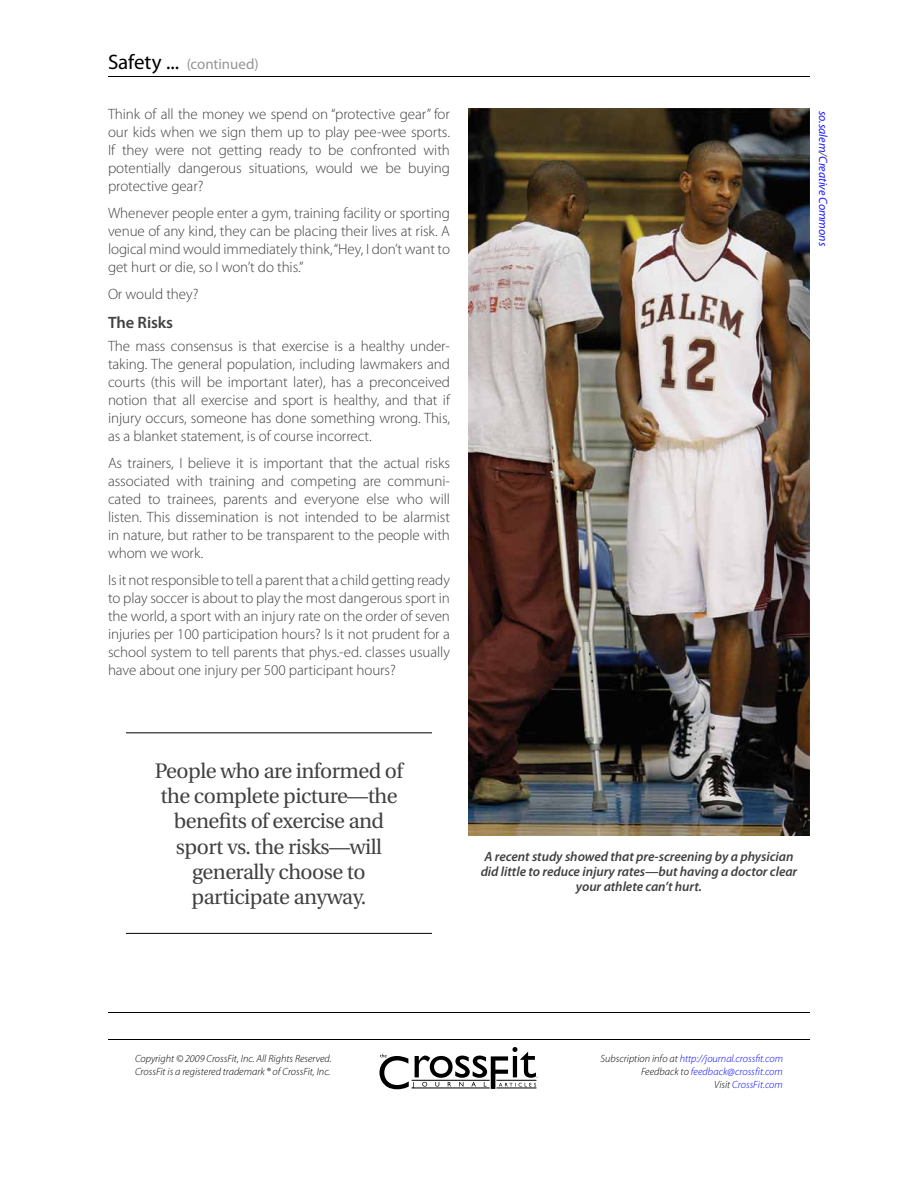
<style>
.page{position:relative;width:918px;height:1188px;background:#fff}
.page>*{position:absolute;margin:0;border:0;box-sizing:border-box;transform-origin:0 0}
.t1{font:21px/25.2px "Utopia";letter-spacing:-.025em;color:#414042;text-align:center}
.t2{font:600 16.5px "Myriad Pro";letter-spacing:-.005em;color:#414042}
.t3{font:300 15px/18px "Myriad Pro";letter-spacing:-.005em;color:#414042;text-align:justify}
.t4{font:15px "Myriad Pro";letter-spacing:-.005em;color:#939598}
.t5{font:italic 600 13.5px/15px "Myriad Pro";letter-spacing:-.005em;color:#414042;text-align:center}
.t6{font:italic 12px "Myriad Pro";letter-spacing:-.005em;color:#1a1aff}
.t7{font:italic 300 10.5px/12.6px "Myriad Pro";color:#00f;text-align:right}
.t8{font:italic 300 10.5px/12.6px "Myriad Pro";color:#000}
.s1{font-size:21px;color:#000}
.s2{color:#414042}
.s3{color:#000}
</style>
<div class="page">
<svg style="left:379px;top:1047px;width:159px;height:42px"></svg>
<hr style="left:108px;top:1012px;width:702px;height:1px;background:#000">
<hr style="left:108px;top:1039px;width:702px;height:1px;background:#000">
<hr style="left:108px;top:76px;width:702px;height:1px;background:#000">
<hr style="left:126px;top:732px;width:306px;height:1px;background:#000">
<hr style="left:126px;top:933px;width:306px;height:1px;background:#000">
<img style="left:468px;top:108px;width:342px;height:728px">
<p class="t4" style="left:108px;top:56px;width:152px"><span class="s1">Safety ...</span> (continued)</p>
<p class="t3" style="left:108px;top:106px;width:343px">Think of all the money we spend on “protective gear” for our kids when we sign them up to play pee-wee sports.<br>If they were not getting ready to be confronted with potentially dangerous situations, would we be buying protective gear?</p>
<p class="t3" style="left:108px;top:205px;width:344px">Whenever people enter a gym, training facility or sporting venue of any kind, they can be placing their lives at risk. A logical mind would immediately think, “Hey, I don’t want to get hurt or die, so I won’t do this.”</p>
<p class="t3" style="left:108px;top:286px;width:92px">Or would they?</p>
<p class="t2" style="left:108px;top:313px;width:67px">The Risks</p>
<p class="t3" style="left:108px;top:337px;width:344px">The mass consensus is that exercise is a healthy under&shy;taking. The general population, including lawmakers and courts (this will be important later), has a preconceived notion that all exercise and sport is healthy, and that if injury occurs, someone has done something wrong. This, as a blanket statement, is of course incorrect.</p>
<p class="t3" style="left:108px;top:454px;width:344px">As trainers, I believe it is important that the actual risks associated with training and competing are communi&shy;cated to trainees, parents and everyone else who will listen. This dissemination is not intended to be alarmist in nature, but rather to be transparent to the people with whom we work.</p>
<p class="t3" style="left:108px;top:571px;width:344px">Is it not responsible to tell a parent that a child getting ready to play soccer is about to play the most dangerous sport in the world, a sport with an injury rate on the order of seven injuries per 100 participation hours? Is it not prudent for a school system to tell parents that phys.-ed. classes usually have about one injury per 500 participant hours?</p>
<p class="t6" style="left:829px;top:111px;width:137px;rotate:90deg">so.salem<span class="s2">/</span>Creative Commons</p>
<h1 class="t1" style="left:155px;top:759px;width:250px">People who are informed of the complete picture—the benefits of exercise and sport vs. the risks—will generally choose to participate anyway.</h1>
<p class="t5" style="left:481px;top:849px;width:318px">A recent study showed that pre-screening by a physician did little to reduce injury rates—but having a doctor clear your athlete can’t hurt.</p>
<p class="t8" style="left:135px;top:1053px;width:198px">Copyright © 2009 CrossFit, Inc. All Rights Reserved.<br>CrossFit is a registered trademark ® of CrossFit, Inc.</p>
<p class="t7" style="left:601px;top:1053px;width:184px"><span class="s3">Subscription info at</span> http://journal.crossfit.com<br><span class="s3">Feedback to</span> feedback@crossfit.com<br><span class="s3">Visit</span> CrossFit.com</p>
</div>
